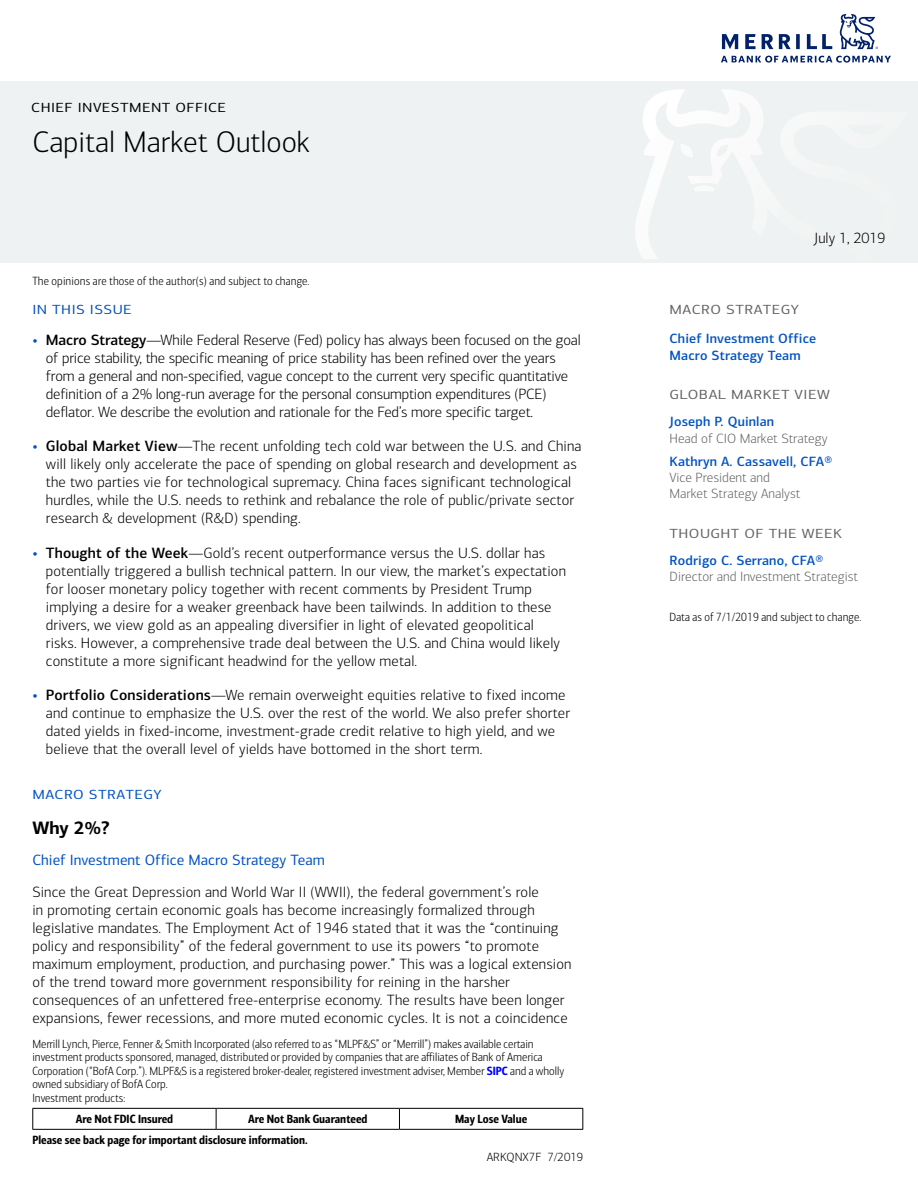
<style>
.page{position:relative;width:918px;height:1188px;background:#fff}
.page>*{position:absolute;margin:0;border:0;box-sizing:border-box;transform-origin:0 0}
.t1{font:300 30px "Connections";color:#000}
.t2{font:700 18px "Connections";color:#000}
.t3{font:300 15px/18px "Connections";letter-spacing:.01em;color:#000}
.t4{font:300 15px/18px "Connections";letter-spacing:-.01em;color:#000}
.t5{font:15px "Connections";color:#0052c2}
.t6{font:500 13.5px/16.2px "Connections";letter-spacing:.01em;color:#0052c2}
.t7{font:300 13.5px/16.2px "Connections";color:#646464}
.t8{font:13.35px "Connections";letter-spacing:.03em;color:#646464;scale:1.14 1}
.t9{font:13.35px "Connections";letter-spacing:.03em;color:#0052c2;scale:1.14 1}
.t10{font:13.35px "Connections";letter-spacing:.03em;color:#000;scale:1.14 1}
.t11{font:300 12px/13.5px "Connections Cond";color:#000}
.t12{font:12px "Connections Cond Bld";color:#000}
.t13{font:300 12px "Connections";color:#000}
.s1{font-weight:500;color:#0052c2}
.s2{font-weight:500}
.s3{font-family:"Connections Cond Bld";font-weight:400;color:#00f}
</style>
<div class="page">
<div style="left:0;top:81px;width:918px;height:181px;background:#eff2f2"></div>
<svg style="left:635px;top:89px;width:128px;height:170px"></svg>
<svg style="left:680px;top:144px;width:13px;height:14px"></svg>
<svg style="left:694px;top:184px;width:21px;height:8px"></svg>
<svg style="left:721px;top:56px;width:170px;height:7px"></svg>
<svg style="left:722px;top:34px;width:110px;height:15px"></svg>
<svg style="left:839px;top:14px;width:39px;height:35px"></svg>
<hr style="left:32px;top:1108px;width:184px;height:1px;background:#000">
<svg style="left:32px;top:1109px;width:1px;height:20px"></svg>
<hr style="left:216px;top:1108px;width:183px;height:1px;background:#000">
<svg style="left:216px;top:1109px;width:1px;height:20px"></svg>
<hr style="left:399px;top:1108px;width:184px;height:1px;background:#000">
<svg style="left:399px;top:1109px;width:1px;height:20px"></svg>
<svg style="left:582px;top:1109px;width:1px;height:20px"></svg>
<hr style="left:32px;top:1129px;width:184px;height:1px;background:#000">
<hr style="left:216px;top:1129px;width:183px;height:1px;background:#000">
<hr style="left:399px;top:1129px;width:184px;height:1px;background:#000">
<p class="t10" style="left:31px;top:100px;width:172px">CHIEF INVESTMENT OFFICE</p>
<h1 class="t1" style="left:32px;top:125px;width:279px">Capital Market Outlook</h1>
<p class="t11" style="left:32px;top:275px;width:279px">The opinions are those of the author(s) and subject to change.</p>
<p class="t9" style="left:32px;top:301px;width:89px">IN THIS ISSUE</p>
<p class="t4" style="left:46px;top:331px;width:536px;text-indent:-14px"><span class="s1">•</span> <span class="s2">Macro Strategy</span>—While Federal Reserve (Fed) policy has always been focused on the goal of price stability, the specific meaning of price stability has been refined over the years from a general and non-specified, vague concept to the current very specific quantitative definition of a 2% long-run average for the personal consumption expenditures (PCE) deflator. We describe the evolution and rationale for the Fed’s more specific target.</p>
<p class="t3" style="left:46px;top:437px;width:537px;text-indent:-14px"><span class="s1">•</span> <span class="s2">Global Market View</span>—The recent unfolding tech cold war between the U.S. and China will likely only accelerate the pace of spending on global research and development as the two parties vie for technological supremacy. China faces significant technological hurdles, while the U.S. needs to rethink and rebalance the role of public/private sector research &amp; development (R&amp;D) spending.</p>
<p class="t3" style="left:46px;top:544px;width:522px;text-indent:-14px"><span class="s1">•</span> <span class="s2">Thought of the Week</span>—Gold’s recent outperformance versus the U.S. dollar has potentially triggered a bullish technical pattern. In our view, the market’s expectation for looser monetary policy together with recent comments by President Trump implying a desire for a weaker greenback have been tailwinds. In addition to these drivers, we view gold as an appealing diversifier in light of elevated geopolitical risks. However, a comprehensive trade deal between the U.S. and China would likely constitute a more significant headwind for the yellow metal.</p>
<p class="t3" style="left:46px;top:686px;width:526px;text-indent:-14px"><span class="s1">•</span> <span class="s2">Portfolio Considerations</span>—We remain overweight equities relative to fixed income and continue to emphasize the U.S. over the rest of the world. We also prefer shorter dated yields in fixed-income, investment-grade credit relative to high yield, and we believe that the overall level of yields have bottomed in the short term.</p>
<p class="t9" style="left:32px;top:786px;width:115px">MACRO STRATEGY</p>
<p class="t2" style="left:32px;top:817px;width:79px">Why 2%?</p>
<p class="t5" style="left:32px;top:851px;width:294px">Chief Investment Office Macro Strategy Team</p>
<p class="t3" style="left:32px;top:883px;width:541px">Since the Great Depression and World War II (WWII), the federal government’s role<br>in promoting certain economic goals has become increasingly formalized through legislative mandates. The Employment Act of 1946 stated that it was the “continuing policy and responsibility” of the federal government to use its powers “to promote maximum employment, production, and purchasing power.” This was a logical extension of the trend toward more government responsibility for reining in the harsher consequences of an unfettered free-enterprise economy. The results have been longer expansions, fewer recessions, and more muted economic cycles. It is not a coincidence</p>
<p class="t11" style="left:32px;top:1037px;width:533px">Merrill Lynch, Pierce, Fenner &amp; Smith Incorporated (also referred to as “MLPF&amp;S” or “Merrill”) makes available certain investment products sponsored, managed, distributed or provided by companies that are affiliates of Bank of America Corporation (“BofA Corp.”). MLPF&amp;S is a registered broker-dealer, registered investment adviser, Member <span class="s3">SIPC</span> and a wholly owned subsidiary of BofA Corp.<br>Investment products:</p>
<p class="t12" style="left:76px;top:1112px;width:99px">Are Not FDIC Insured</p>
<p class="t12" style="left:248px;top:1112px;width:121px">Are Not Bank Guaranteed</p>
<p class="t12" style="left:455px;top:1112px;width:74px">May Lose Value</p>
<p class="t12" style="left:32px;top:1133px;width:277px">Please see back page for important disclosure information.</p>
<p class="t13" style="left:487px;top:1150px;width:98px">ARKQNX7F 7/2019</p>
<p class="t3" style="left:814px;top:229px;width:73px">July 1, 2019</p>
<p class="t8" style="left:670px;top:301px;width:115px">MACRO STRATEGY</p>
<p class="t6" style="left:670px;top:331px;width:148px">Chief Investment Office<br>Macro Strategy Team</p>
<p class="t8" style="left:670px;top:387px;width:142px">GLOBAL MARKET VIEW</p>
<p class="t6" style="left:670px;top:414px;width:106px">Joseph P. Quinlan</p>
<p class="t7" style="left:670px;top:430px;width:160px">Head of CIO Market Strategy</p>
<p class="t6" style="left:670px;top:453px;width:164px">Kathryn A. Cassavell, CFA®</p>
<p class="t7" style="left:670px;top:469px;width:132px">Vice President and<br>Market Strategy Analyst</p>
<p class="t8" style="left:670px;top:525px;width:153px">THOUGHT OF THE WEEK</p>
<p class="t6" style="left:670px;top:552px;width:155px">Rodrigo C. Serrano, CFA®</p>
<p class="t7" style="left:670px;top:568px;width:190px">Director and Investment Strategist</p>
<p class="t11" style="left:670px;top:611px;width:193px">Data as of 7/1/2019 and subject to change.</p>
</div>
